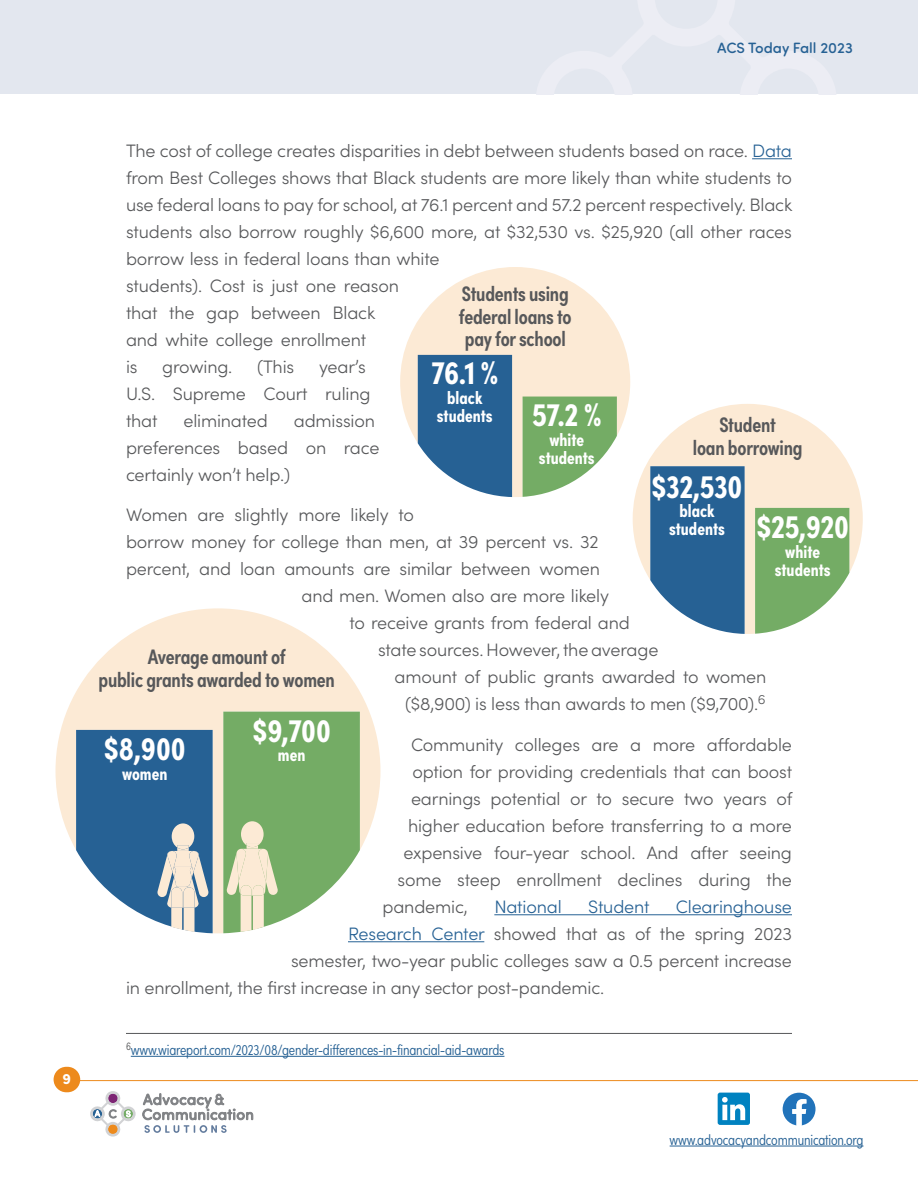
<style>
.page{position:relative;width:918px;height:1188px;background:#fff}
.page>*{position:absolute;margin:0;border:0;box-sizing:border-box;transform-origin:0 0}
.t1{font:700 33px "Sofia Pro Condensed";letter-spacing:-.01em;color:#fff}
.t2{font:600 21px/22.5px "Sofia Pro Condensed";letter-spacing:-.01em;color:#57585a;text-align:center}
.text{font:300 18px/27px "Sofia Pro";letter-spacing:-.01em;color:#57585a}
.t3{font:700 18px/18px "Sofia Pro Condensed";color:#fff}
.text-2{font:300 18px "Sofia Pro";letter-spacing:-.01em;color:#266194}
.footnote{font:300 15px "Sofia Pro Condensed";letter-spacing:-.01em;color:#266194}
.t4{font:500 15px "Sofia Pro Soft";color:#266194}
.t5{font:700 15px "Sofia Pro Soft";color:#fff}
.s1{color:#266194}
.s2{font-size:33px}
</style>
<div class="page">
<div style="left:0;top:0;width:918px;height:94px;background:#e3e7ef"></div>
<hr style="left:75px;top:1080px;width:843px;height:1px;background:#ed8a1c">
<div style="left:54px;top:1067px;width:26px;height:25px;background:#ed8a1c;border-radius:13px"></div>
<svg style="left:143px;top:1093px;width:110px;height:40px"></svg>
<svg style="left:90px;top:1091px;width:46px;height:46px"></svg>
<hr style="left:670px;top:1146px;width:193px;height:1px;background:#266194">
<svg style="left:783px;top:1093px;width:33px;height:33px"></svg>
<svg style="left:718px;top:1093px;width:32px;height:32px"></svg>
<hr style="left:752px;top:158px;width:40px;height:1px;background:#266194">
<hr style="left:494px;top:914px;width:298px;height:1px;background:#266194">
<hr style="left:348px;top:941px;width:136px;height:1px;background:#266194">
<svg style="left:400px;top:267px;width:230px;height:230px;fill:#fcead5"></svg>
<svg style="left:523px;top:397px;width:94px;height:100px"></svg>
<svg style="left:418px;top:355px;width:94px;height:142px;background:#3e73a0"></svg>
<svg style="left:633px;top:404px;width:230px;height:230px;fill:#fcead5"></svg>
<svg style="left:755px;top:508px;width:94px;height:126px;background:#88b87b"></svg>
<svg style="left:650px;top:466px;width:95px;height:168px;background:#3c719f"></svg>
<svg style="left:56px;top:608px;width:324px;height:325px;fill:#fcead5"></svg>
<svg style="left:223px;top:712px;width:137px;height:221px;background:#91bb81"></svg>
<svg style="left:76px;top:730px;width:137px;height:203px;background:#5782a7"></svg>
<hr style="left:126px;top:1033px;width:666px;height:1px;background:#57585a">
<hr style="left:131px;top:1056px;width:373px;height:1px;background:#266194">
<p class="t4" style="left:717px;top:37px;width:137px">ACS Today Fall 2023</p>
<p class="t5" style="left:63px;top:1068px;width:10px">9</p>
<p class="text" style="left:126px;top:136px;width:668px">The cost of college creates disparities in debt between students based on race. <span class="s1">Data </span>from Best Colleges shows that Black students are more likely than white students to use federal loans to pay for school, at 76.1 percent and 57.2 percent respectively. Black students also borrow roughly $6,600 more, at $32,530 vs. $25,920 (all other races borrow less in federal loans than white<br>students). Cost is just one reason<br>that the gap between Black<br>and white college enrollment<br>is</p>
<p class="t2" style="left:459px;top:281px;width:114px;text-align:left">Students using federal loans to pay for school</p>
<p class="t1" style="left:431px;top:348px;width:68px">76.1 %</p>
<p class="t3" style="left:437px;top:387px;width:166px;text-indent:10px">black<br>students <span class="s2">57.2 %</span></p>
<p class="t3" style="left:539px;top:429px;width:57px;text-align:center">white students</p>
<p class="text" style="left:126px;top:352px;width:246px;text-indent:193px">year’s<br>U.S. Supreme Court ruling that</p>
<p class="text" style="left:162px;top:352px;width:72px">growing.</p>
<p class="text" style="left:257px;top:352px;width:39px">(This</p>
<p class="text" style="left:126px;top:406px;width:255px;text-indent:168px">admission preferences based on race certainly won’t help.)</p>
<p class="text" style="left:126px;top:501px;width:290px">Women are slightly more likely to</p>
<p class="text" style="left:126px;top:528px;width:474px">borrow money for college than men, at 39 percent vs. 32</p>
<p class="text" style="left:126px;top:555px;width:475px">percent, and loan amounts are similar between women</p>
<p class="text" style="left:302px;top:582px;width:309px">and men. Women also are more likely</p>
<p class="text" style="left:350px;top:609px;width:282px">to receive grants from federal and</p>
<p class="text" style="left:378px;top:636px;width:282px">state sources. However, the average</p>
<p class="text" style="left:394px;top:663px;width:374px">amount of public grants awarded to women</p>
<p class="text" style="left:405px;top:690px;width:362px">($8,900) is less than awards to men ($9,700).<sup>6</sup></p>
<p class="text" style="left:411px;top:730px;width:383px">Community colleges are a more affordable</p>
<p class="text" style="left:412px;top:757px;width:381px">option for providing credentials that can boost</p>
<p class="text" style="left:411px;top:784px;width:383px">earnings potential or to secure two years of</p>
<p class="text" style="left:408px;top:811px;width:386px">higher education before transferring to a more</p>
<p class="text" style="left:404px;top:838px;width:390px">expensive four-year school. And after seeing</p>
<p class="text" style="left:398px;top:865px;width:396px">some steep enrollment declines during the</p>
<p class="text" style="left:382px;top:892px;width:87px">pandemic,</p>
<p class="text-2" style="left:494px;top:894px;width:69px">National</p>
<p class="text-2" style="left:588px;top:894px;width:63px">Student</p>
<p class="text-2" style="left:676px;top:894px;width:118px">Clearinghouse</p>
<p class="text" style="left:348px;top:919px;width:446px"><span class="s1">Research Center</span> showed that as of the spring 2023</p>
<p class="text" style="left:291px;top:946px;width:502px">semester, two-year public colleges saw a 0.5 percent increase</p>
<p class="text" style="left:126px;top:973px;width:480px">in enrollment, the first increase in any sector post-pandemic.</p>
<p class="text" style="left:183px;top:406px;width:86px">eliminated</p>
<p class="t2" style="left:693px;top:412px;width:111px">Student<br>loan borrowing</p>
<p class="t1" style="left:652px;top:461px;width:92px">$32,530</p>
<p class="t3" style="left:669px;top:501px;width:181px;text-indent:10px">black<br>students <span class="s2">$25,920</span></p>
<p class="t3" style="left:775px;top:541px;width:57px;text-align:center">white students</p>
<p class="t2" style="left:98px;top:644px;width:238px">Average amount of<br>public grants awarded to women</p>
<p class="t1" style="left:253px;top:705px;width:80px">$9,700</p>
<p class="t3" style="left:278px;top:745px;width:29px">men</p>
<p class="t1" style="left:104px;top:723px;width:83px">$8,900</p>
<p class="t3" style="left:122px;top:763px;width:47px">women</p>
<p class="footnote" style="left:126px;top:1039px;width:380px"><sup>6</sup>www.wiareport.com/2023/08/gender-differences-in-financial-aid-awards</p>
<p class="footnote" style="left:670px;top:1128px;width:195px">www.advocacyandcommunication.org</p>
</div>
